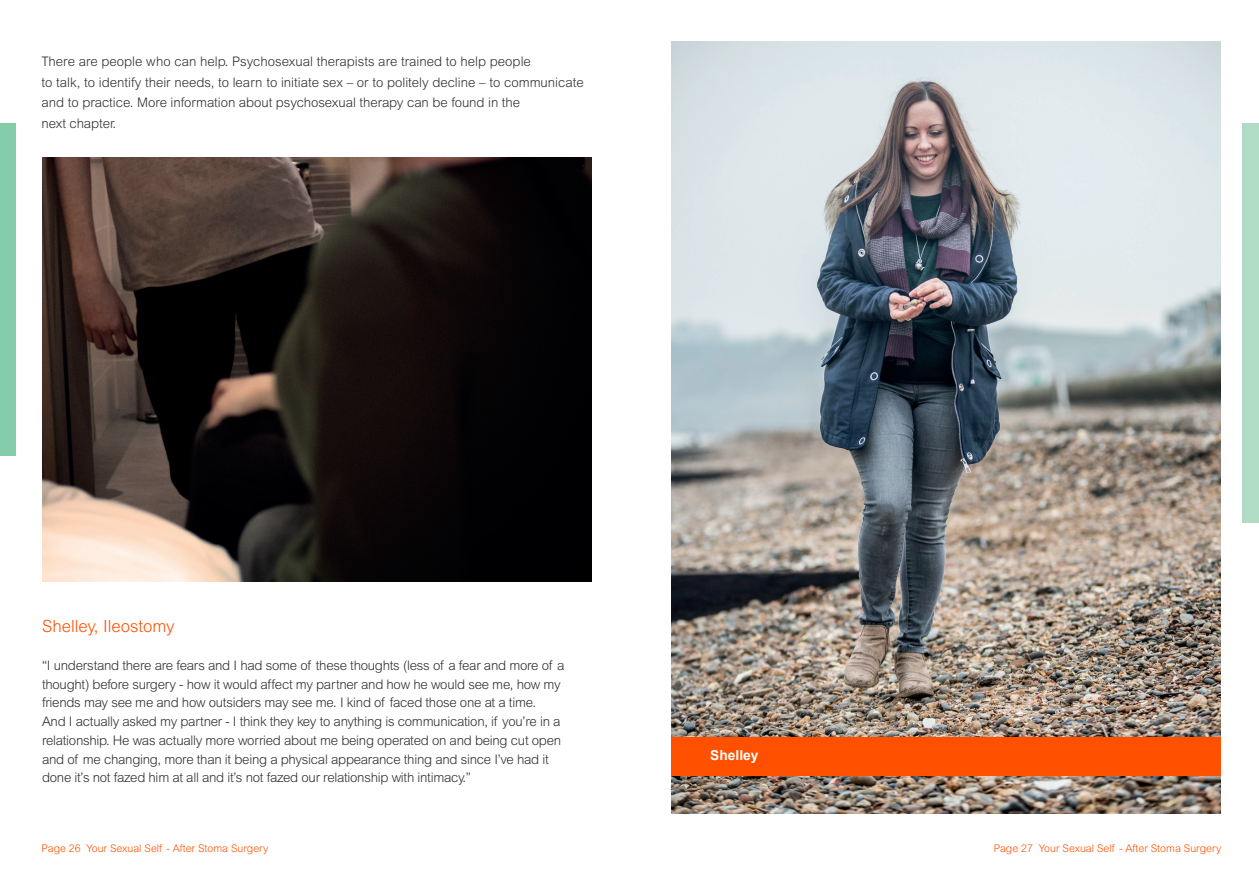
<style>
.page{position:relative;width:1259px;height:893px;background:#fff}
.page>*{position:absolute;margin:0;border:0;box-sizing:border-box;transform-origin:0 0}
.t1{font:300 16.8px "Arial MT Std";color:#ff5000}
.t2{font:700 13.8px "Arial";color:#fff}
.t3{font:300 13.2px/18.8px "Arial MT Std";letter-spacing:-.02em;color:#312f30}
.t4{font:300 13.2px/20.4px "Arial MT Std";color:#312f30}
.t5{font:300 10.65px "Arial MT Std";color:#ff5000}
.t6{font:300 10.5px "Arial MT Std";color:#ff5000}
</style>
<div class="page">
<img style="left:671px;top:41px;width:550px;height:773px">
<img style="left:42px;top:157px;width:549px;height:425px">
<div style="left:671px;top:737px;width:550px;height:39px;background:#ff5000"></div>
<div style="left:1242px;top:123px;width:17px;height:400px;background:#b0dcc6"></div>
<div style="left:0;top:123px;width:16px;height:333px;background:#85ccab"></div>
<p class="t4" style="left:42px;top:51px;width:544px">There are people who can help. Psychosexual therapists are trained to help people<br>to talk, to identify their needs, to learn to initiate sex – or to politely decline – to communicate and to practice. More information about psychosexual therapy can be found in the<br>next chapter.</p>
<p class="t1" style="left:42px;top:617px;width:134px">Shelley, Ileostomy</p>
<p class="t3" style="left:42px;top:656px;width:524px">“I understand there are fears and I had some of these thoughts (less of a fear and more of a thought) before surgery - how it would affect my partner and how he would see me, how my friends may see me and how outsiders may see me. I kind of faced those one at a time.</p>
<p class="t3" style="left:42px;top:712px;width:520px">And I actually asked my partner - I think they key to anything is communication, if you’re in a relationship. He was actually more worried about me being operated on and being cut open</p>
<p class="t3" style="left:42px;top:749px;width:508px">and of me changing, more than it being a physical appearance thing and since I’ve had it</p>
<p class="t3" style="left:42px;top:768px;width:430px">done it’s not fazed him at all and it’s not fazed our relationship with intimacy.”</p>
<p class="t2" style="left:710px;top:746px;width:50px">Shelley</p>
<p class="t6" style="left:42px;top:842px;width:228px">Page 26 Your Sexual Self - After Stoma Surgery</p>
<p class="t5" style="left:993px;top:842px;width:229px">Page 27 Your Sexual Self - After Stoma Surgery</p>
</div>
